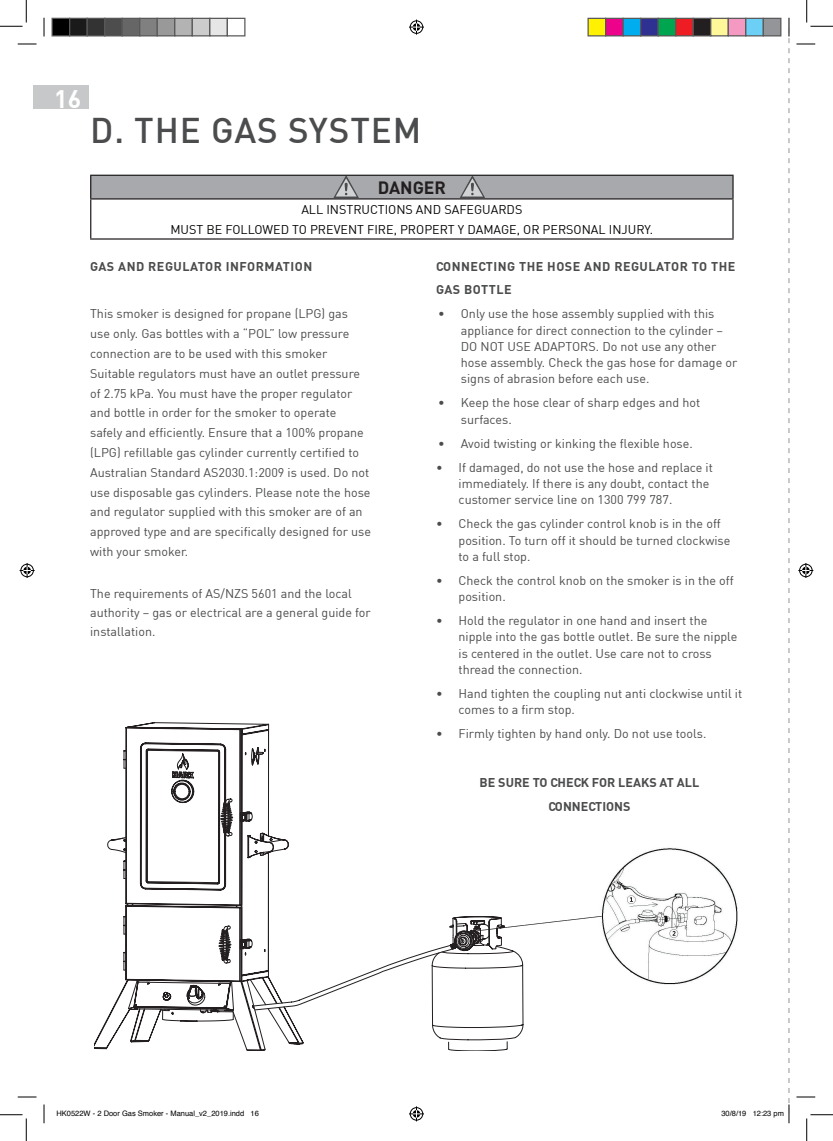
<style>
.page{position:relative;width:833px;height:1141px;background:#fff}
.page>*{position:absolute;margin:0;border:0;box-sizing:border-box;transform-origin:0 0}
.t1{font:500 35px "DIN";letter-spacing:.025em;color:#4b4c4d}
.t2{font:700 24.88px "DIN";color:#fff}
.t3{font:700 17.5px "DIN";color:#231f20}
.t4{font:300 15px "Adobe Ming Std";color:#231f20}
.t5{font:12.5px/16.2px "DIN";color:#4b4c4d}
.t6{font:12.5px/20.2px "DIN";color:#040503;text-align:center}
.t7{font:700 12.5px/22.8px "DIN";letter-spacing:.04em;color:#4b4c4d}
.t8{font:700 12.5px/24px "DIN";color:#4b4c4d;text-align:center}
.t9{font:7.5px "Helvetica";color:#000}
</style>
<div class="page">
<div style="left:33px;top:85px;width:56px;height:23px;background:#c7c8ca"></div>
<img style="left:601px;top:848px;width:137px;height:137px">
<svg style="left:95px;top:750px;width:30px;height:300px"></svg>
<svg style="left:125px;top:726px;width:47px;height:317px"></svg>
<svg style="left:172px;top:723px;width:351px;height:327px"></svg>
<div style="left:91px;top:175px;width:641px;height:24px;background:#a8a9ad"></div>
<hr style="left:90px;top:175px;width:643px;height:1px;background:#231f20">
<svg style="left:90px;top:176px;width:1px;height:22px"></svg>
<svg style="left:732px;top:176px;width:1px;height:22px"></svg>
<hr style="left:90px;top:198px;width:643px;height:1px;background:#231f20">
<hr style="left:90px;top:199px;width:1px;height:39px;background:#231f20">
<hr style="left:732px;top:199px;width:1px;height:39px;background:#231f20">
<hr style="left:90px;top:238px;width:643px;height:1px;background:#231f20">
<svg style="left:459px;top:175px;width:26px;height:23px"></svg>
<svg style="left:333px;top:175px;width:26px;height:23px"></svg>
<svg style="left:18px;top:43px;width:18px;height:2px"></svg>
<svg style="left:796px;top:43px;width:18px;height:2px"></svg>
<svg style="left:18px;top:1096px;width:18px;height:1px"></svg>
<svg style="left:796px;top:1096px;width:18px;height:1px"></svg>
<svg style="left:43px;top:18px;width:2px;height:18px"></svg>
<svg style="left:43px;top:1104px;width:2px;height:19px"></svg>
<svg style="left:0;top:0;width:27px;height:27px"></svg>
<svg style="left:0;top:1114px;width:27px;height:26px"></svg>
<svg style="left:806px;top:0;width:26px;height:27px"></svg>
<svg style="left:806px;top:1114px;width:26px;height:26px"></svg>
<svg style="left:409px;top:20px;width:15px;height:15px"></svg>
<svg style="left:409px;top:1106px;width:15px;height:15px"></svg>
<svg style="left:20px;top:563px;width:15px;height:15px"></svg>
<svg style="left:798px;top:563px;width:14px;height:15px"></svg>
<div style="left:52px;top:18px;width:18px;height:18px;background:#000"></div>
<div style="left:51px;top:18px;width:19px;height:18px;border:1px solid #595959"></div>
<div style="left:70px;top:18px;width:17px;height:18px;background:#1a1a1a"></div>
<div style="left:69px;top:18px;width:19px;height:18px;border:1px solid #595959"></div>
<div style="left:87px;top:18px;width:18px;height:18px;background:#333"></div>
<div style="left:86px;top:18px;width:19px;height:18px;border:1px solid #595959"></div>
<div style="left:105px;top:18px;width:17px;height:18px;background:#4d4d4d"></div>
<div style="left:104px;top:18px;width:19px;height:18px;border:1px solid #595959"></div>
<div style="left:122px;top:18px;width:18px;height:18px;background:#666"></div>
<div style="left:121px;top:18px;width:19px;height:18px;border:1px solid #595959"></div>
<div style="left:140px;top:18px;width:17px;height:18px;background:#808080"></div>
<div style="left:139px;top:18px;width:19px;height:18px;border:1px solid #595959"></div>
<div style="left:157px;top:18px;width:18px;height:18px;background:#999"></div>
<div style="left:156px;top:18px;width:19px;height:18px;border:1px solid #595959"></div>
<div style="left:175px;top:18px;width:17px;height:18px;background:#b3b3b3"></div>
<div style="left:174px;top:18px;width:19px;height:18px;border:1px solid #595959"></div>
<div style="left:192px;top:18px;width:18px;height:18px;background:#ccc"></div>
<div style="left:191px;top:18px;width:19px;height:18px;border:1px solid #595959"></div>
<div style="left:210px;top:18px;width:17px;height:18px;background:#e6e6e6"></div>
<div style="left:209px;top:18px;width:19px;height:18px;border:1px solid #595959"></div>
<div style="left:226px;top:18px;width:19px;height:18px;border:1px solid #595959"></div>
<div style="left:587px;top:18px;width:18px;height:18px;background:#fff101"></div>
<div style="left:587px;top:18px;width:19px;height:18px;border:1px solid #595959"></div>
<div style="left:605px;top:18px;width:17px;height:18px;background:#ed028c"></div>
<div style="left:604px;top:18px;width:19px;height:18px;border:1px solid #595959"></div>
<div style="left:622px;top:18px;width:18px;height:18px;background:#00aeef"></div>
<div style="left:622px;top:18px;width:19px;height:18px;border:1px solid #595959"></div>
<div style="left:640px;top:18px;width:17px;height:18px;background:#2e3092"></div>
<div style="left:639px;top:18px;width:19px;height:18px;border:1px solid #595959"></div>
<div style="left:657px;top:18px;width:18px;height:18px;background:#00a54f"></div>
<div style="left:657px;top:18px;width:19px;height:18px;border:1px solid #595959"></div>
<div style="left:675px;top:18px;width:17px;height:18px;background:#ee1d23"></div>
<div style="left:674px;top:18px;width:19px;height:18px;border:1px solid #595959"></div>
<div style="left:692px;top:18px;width:18px;height:18px;background:#231f20"></div>
<div style="left:692px;top:18px;width:19px;height:18px;border:1px solid #595959"></div>
<div style="left:710px;top:18px;width:17px;height:18px;background:#fff79a"></div>
<div style="left:709px;top:18px;width:19px;height:18px;border:1px solid #595959"></div>
<div style="left:727px;top:18px;width:18px;height:18px;background:#f499c2"></div>
<div style="left:727px;top:18px;width:19px;height:18px;border:1px solid #595959"></div>
<svg style="left:746px;top:20px;width:6px;height:14px"></svg>
<div style="left:744px;top:18px;width:19px;height:18px;border:1px solid #595959"></div>
<svg style="left:752px;top:18px;width:37px;height:1105px"></svg>
<h2 class="t2" style="left:54px;top:83px;width:28px">16</h2>
<h1 class="t1" style="left:90px;top:108px;width:332px">D. THE GAS SYSTEM</h1>
<h3 class="t3" style="left:377px;top:176px;width:70px">DANGER</h3>
<p class="t6" style="left:170px;top:199px;width:484px">ALL INSTRUCTIONS AND SAFEGUARDS<br>MUST BE FOLLOWED TO PREVENT FIRE, PROPERT Y DAMAGE, OR PERSONAL INJURY.</p>
<p class="t7" style="left:90px;top:255px;width:223px">GAS AND REGULATOR INFORMATION</p>
<p class="t5" style="left:90px;top:303px;width:282px;line-height:19.8px">This smoker is designed for propane (LPG) gas use only. Gas bottles with a “POL” low pressure connection are to be used with this smoker Suitable regulators must have an outlet pressure of 2.75 kPa. You must have the proper regulator and bottle in order for the smoker to operate safely and efficiently. Ensure that a 100% propane (LPG) refillable gas cylinder currently certified to Australian Standard AS2030.1:2009 is used. Do not use disposable gas cylinders. Please note the hose and regulator supplied with this smoker are of an approved type and are specifically designed for use with your smoker.</p>
<p class="t5" style="left:90px;top:584px;width:282px;line-height:18.8px">The requirements of AS/NZS 5601 and the local authority – gas or electrical are a general guide for installation.</p>
<p class="t7" style="left:436px;top:255px;width:301px">CONNECTING THE HOSE AND REGULATOR TO THE<br>GAS BOTTLE</p>
<p class="t5" style="left:460px;top:305px;width:278px;text-indent:-22px">• Only use the hose assembly supplied with this appliance for direct connection to the cylinder – DO NOT USE ADAPTORS. Do not use any other hose assembly. Check the gas hose for damage or signs of abrasion before each use.</p>
<p class="t5" style="left:460px;top:394px;width:241px;text-indent:-22px">• Keep the hose clear of sharp edges and hot surfaces.</p>
<p class="t5" style="left:438px;top:435px;width:256px">• Avoid twisting or kinking the flexible hose.</p>
<p class="t5" style="left:458px;top:459px;width:256px;text-indent:-22px">• If damaged, do not use the hose and replace it immediately. If there is any doubt, contact the customer service line on 1300 799 787.</p>
<p class="t5" style="left:458px;top:515px;width:273px;text-indent:-22px">• Check the gas cylinder control knob is in the off position. To turn off it should be turned clockwise to a full stop.</p>
<p class="t5" style="left:458px;top:572px;width:276px;text-indent:-22px">• Check the control knob on the smoker is in the off position.</p>
<p class="t5" style="left:458px;top:612px;width:280px;text-indent:-22px">• Hold the regulator in one hand and insert the nipple into the gas bottle outlet. Be sure the nipple is centered in the outlet. Use care not to cross thread the connection.</p>
<p class="t5" style="left:458px;top:685px;width:285px;text-indent:-22px">• Hand tighten the coupling nut anti clockwise until it comes to a firm stop.</p>
<p class="t5" style="left:436px;top:725px;width:272px">• Firmly tighten by hand only. Do not use tools.</p>
<p class="t8" style="left:479px;top:769px;width:221px">BE SURE TO CHECK FOR LEAKS AT ALL<br>CONNECTIONS</p>
<p class="t4" style="left:462px;top:917px;width:140px;rotate:-7deg">________________</p>
<p class="t9" style="left:56px;top:1107px;width:204px">HK0522W - 2 Door Gas Smoker - Manual_v2_2019.indd 16</p>
<p class="t9" style="left:721px;top:1107px;width:64px">30/8/19 12:23 pm</p>
</div>
